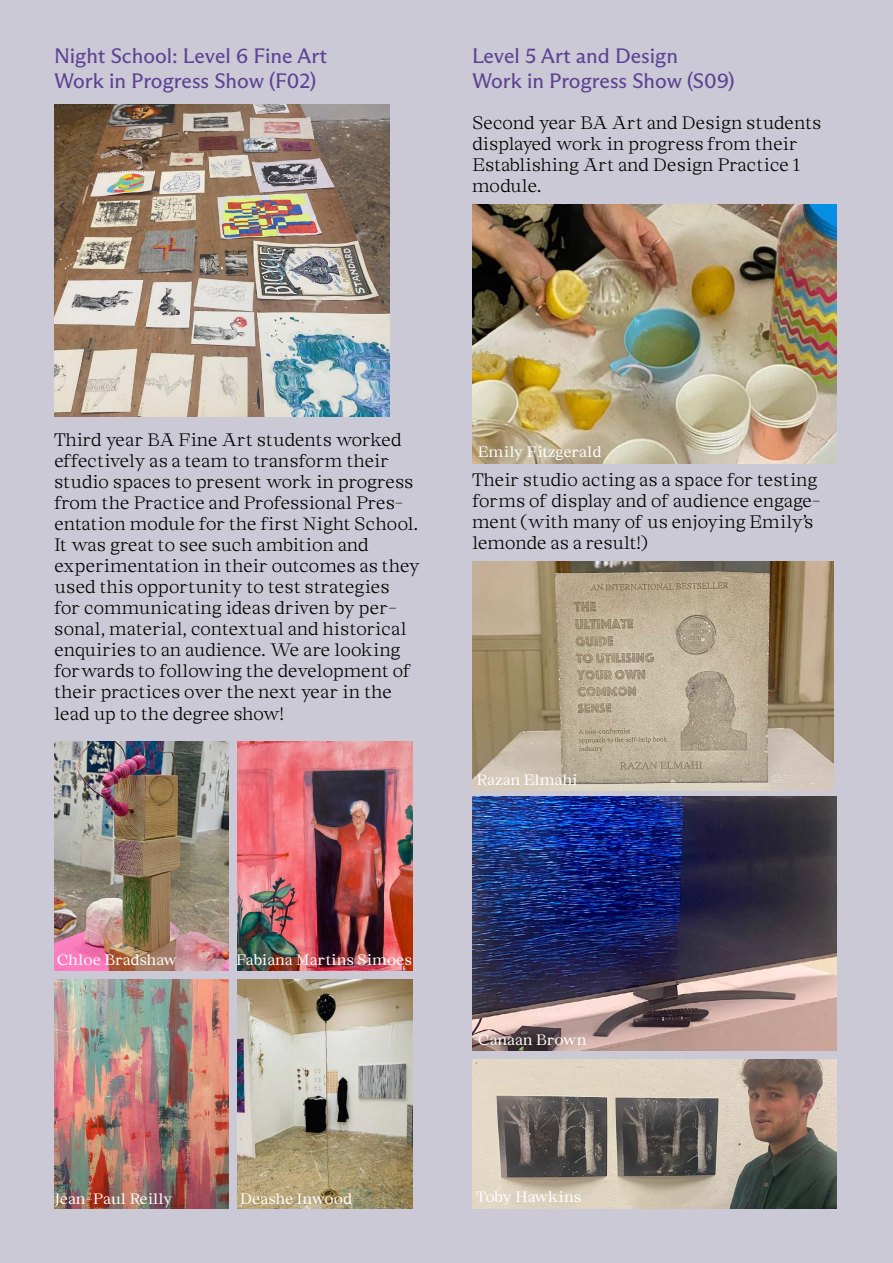
<style>
.page{position:relative;width:893px;height:1263px;background:#cbc9d5}
.page>*{position:absolute;margin:0;border:0;box-sizing:border-box;transform-origin:0 0}
.t1{font:21px/25.2px "ABC Arizona Flare";color:#5d4294}
.t2{font:300 18px/21px "Chapter";letter-spacing:-.03em;color:#000}
.t3{font:15px "Chapter";letter-spacing:-.02em;color:#fff}
.t4{font:15px "Chapter";letter-spacing:-.05em;color:#fff}
</style>
<div class="page">
<img style="left:54px;top:104px;width:336px;height:313px">
<img style="left:54px;top:741px;width:175px;height:230px">
<img style="left:237px;top:979px;width:175px;height:230px">
<img style="left:54px;top:979px;width:175px;height:230px">
<img style="left:237px;top:741px;width:175px;height:230px">
<img style="left:472px;top:204px;width:364px;height:259px">
<img style="left:472px;top:561px;width:362px;height:230px">
<img style="left:472px;top:796px;width:364px;height:254px">
<img style="left:472px;top:1059px;width:364px;height:150px">
<p class="t1" style="left:54px;top:44px;width:275px">Night School: Level 6 Fine Art<br>Work in Progress Show (F02)</p>
<p class="t1" style="left:472px;top:44px;width:264px">Level 5 Art and Design<br>Work in Progress Show (S09)</p>
<p class="t2" style="left:472px;top:113px;width:351px">Second year BA Art and Design students displayed work in progress from their<br>Establishing Art and Design Practice 1 module.</p>
<p class="t2" style="left:54px;top:430px;width:368px">Third year BA Fine Art students worked effectively as a team to transform their studio spaces to present work in progress from the Practice and Professional Pres&shy;entation module for the first Night School.<br>It was great to see such ambition and experimentation in their outcomes as they used this opportunity to test strategies for communicating ideas driven by per&shy;sonal, material, contextual and historical enquiries to an audience. We are looking forwards to following the development of their practices over the next year in the lead up to the degree show!</p>
<p class="t3" style="left:477px;top:443px;width:126px">Emily Fitzgerald</p>
<p class="t2" style="left:472px;top:470px;width:350px">Their studio acting as a space for testing forms of display and of audience engage&shy;ment (with many of us enjoying Emily’s lemonde as a result!)</p>
<p class="t3" style="left:476px;top:771px;width:103px">Razan Elmahi</p>
<p class="t3" style="left:57px;top:951px;width:123px">Chloe Bradshaw</p>
<p class="t3" style="left:236px;top:951px;width:178px">Fabiana Martins Simoes</p>
<p class="t3" style="left:55px;top:1190px;width:120px">Jean-Paul Reilly</p>
<p class="t3" style="left:240px;top:1190px;width:114px">Deashe Inwood</p>
<p class="t3" style="left:478px;top:1031px;width:110px">Canaan Brown</p>
<p class="t4" style="left:476px;top:1188px;width:107px">Toby Hawkins</p>
</div>
